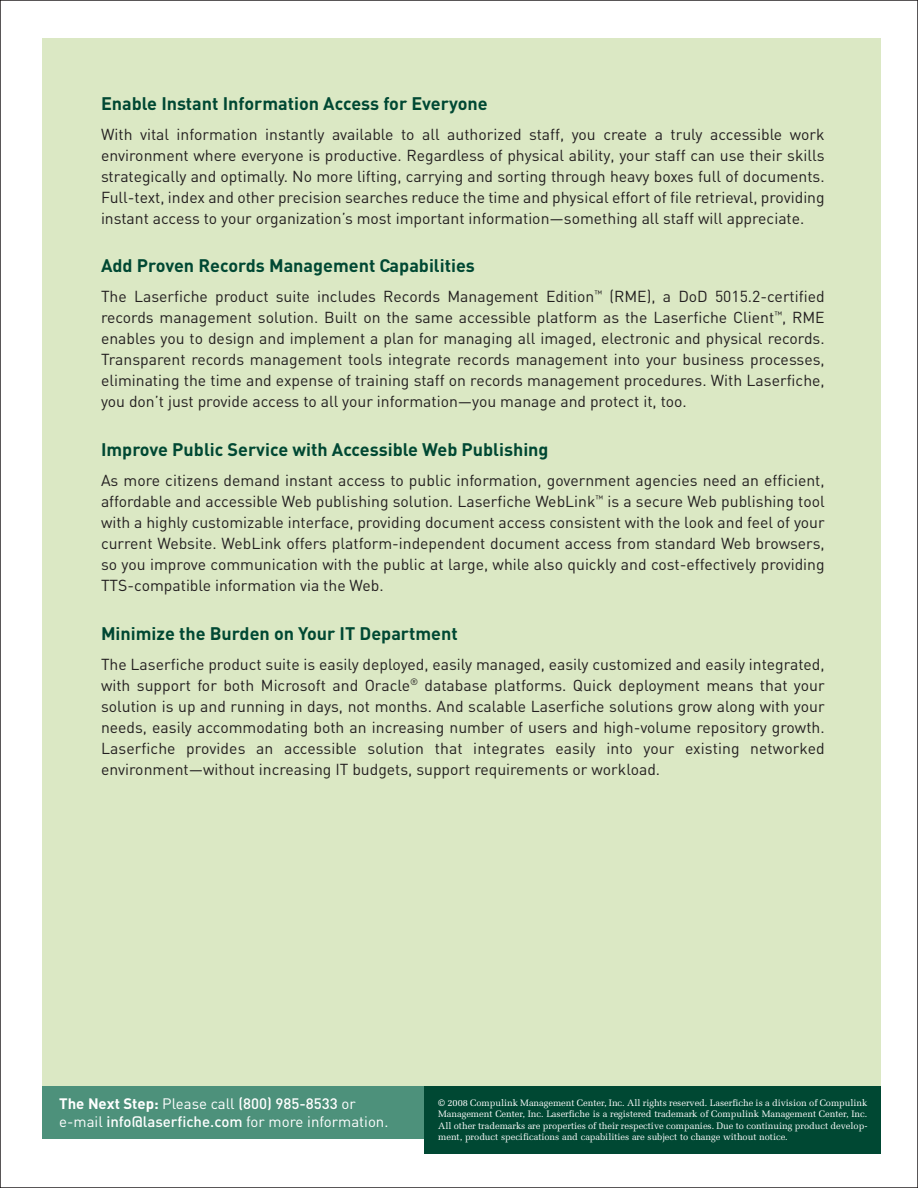
<style>
.page{position:relative;width:918px;height:1188px;background:#fff}
.page>*{position:absolute;margin:0;border:0;box-sizing:border-box;transform-origin:0 0}
.t1{font:700 18px "DIN";color:#004833}
.t2{font:15.75px/21px "DIN";color:#231f20;text-align:justify}
.t3{font:15px/18px "DIN";color:#fff}
.t4{font:9.3px/11.2px "Melior";letter-spacing:-.005em;color:#fff;text-align:justify}
.s1{font-weight:700}
.s2{font-weight:500}
</style>
<div class="page">
<div style="left:42px;top:38px;width:838px;height:1049px;background:#dbe8c4"></div>
<div style="left:42px;top:1086px;width:382px;height:53px;background:#4d917b"></div>
<div style="left:424px;top:1086px;width:456px;height:68px;background:#004833"></div>
<p class="t1" style="left:101px;top:93px;width:388px">Enable Instant Information Access for Everyone</p>
<p class="t2" style="left:101px;top:125px;width:725px">With vital information instantly available to all authorized staff, you create a truly accessible work environment where everyone is productive. Regardless of physical ability, your staff can use their skills strategically and optimally. No more lifting, carrying and sorting through heavy boxes full of documents.<br>Full-text, index and other precision searches reduce the time and physical effort of file retrieval, providing instant access to your organization’s most important information—something all staff will appreciate.</p>
<p class="t1" style="left:101px;top:256px;width:375px">Add Proven Records Management Capabilities</p>
<p class="t2" style="left:101px;top:288px;width:725px">The Laserfiche product suite includes Records Management Edition<sup>™</sup> (RME), a DoD 5015.2-certified records management solution. Built on the same accessible platform as the Laserfiche Client<sup>™</sup>, RME enables you to design and implement a plan for managing all imaged, electronic and physical records.<br>Transparent records management tools integrate records management into your business processes, eliminating the time and expense of training staff on records management procedures. With Laserfiche, you don’t just provide access to all your information—you manage and protect it, too.</p>
<p class="t1" style="left:101px;top:439px;width:449px">Improve Public Service with Accessible Web Publishing</p>
<p class="t2" style="left:101px;top:472px;width:725px">As more citizens demand instant access to public information, government agencies need an efficient, affordable and accessible Web publishing solution. Laserfiche WebLink<sup>™</sup> is a secure Web publishing tool with a highly customizable interface, providing document access consistent with the look and feel of your current Website. WebLink offers platform-independent document access from standard Web browsers, so you improve communication with the public at large, while also quickly and cost-effectively providing TTS-compatible information via the Web.</p>
<p class="t1" style="left:101px;top:623px;width:358px">Minimize the Burden on Your IT Department</p>
<p class="t2" style="left:101px;top:655px;width:725px">The Laserfiche product suite is easily deployed, easily managed, easily customized and easily integrated, with support for both Microsoft and Oracle<sup>®</sup> database platforms. Quick deployment means that your solution is up and running in days, not months. And scalable Laserfiche solutions grow along with your needs, easily accommodating both an increasing number of users and high-volume repository growth.<br>Laserfiche provides an accessible solution that integrates easily into your existing networked environment—without increasing IT budgets, support requirements or workload.</p>
<p class="t3" style="left:59px;top:1096px;width:331px"><span class="s1">The Next Step:</span> Please call <span class="s2">(800) 985-8533</span> or e-mail <span class="s2">info@laserfiche.com</span> for more information.</p>
<p class="t4" style="left:438px;top:1098px;width:431px">© 2008 Compulink Management Center, Inc. All rights reserved. Laserfiche is a division of Compulink Management Center, Inc. Laserfiche is a registered trademark of Compulink Management Center, Inc.<br>All other trademarks are properties of their respective companies. Due to continuing product develop&shy;ment, product specifications and capabilities are subject to change without notice.</p>
</div>
